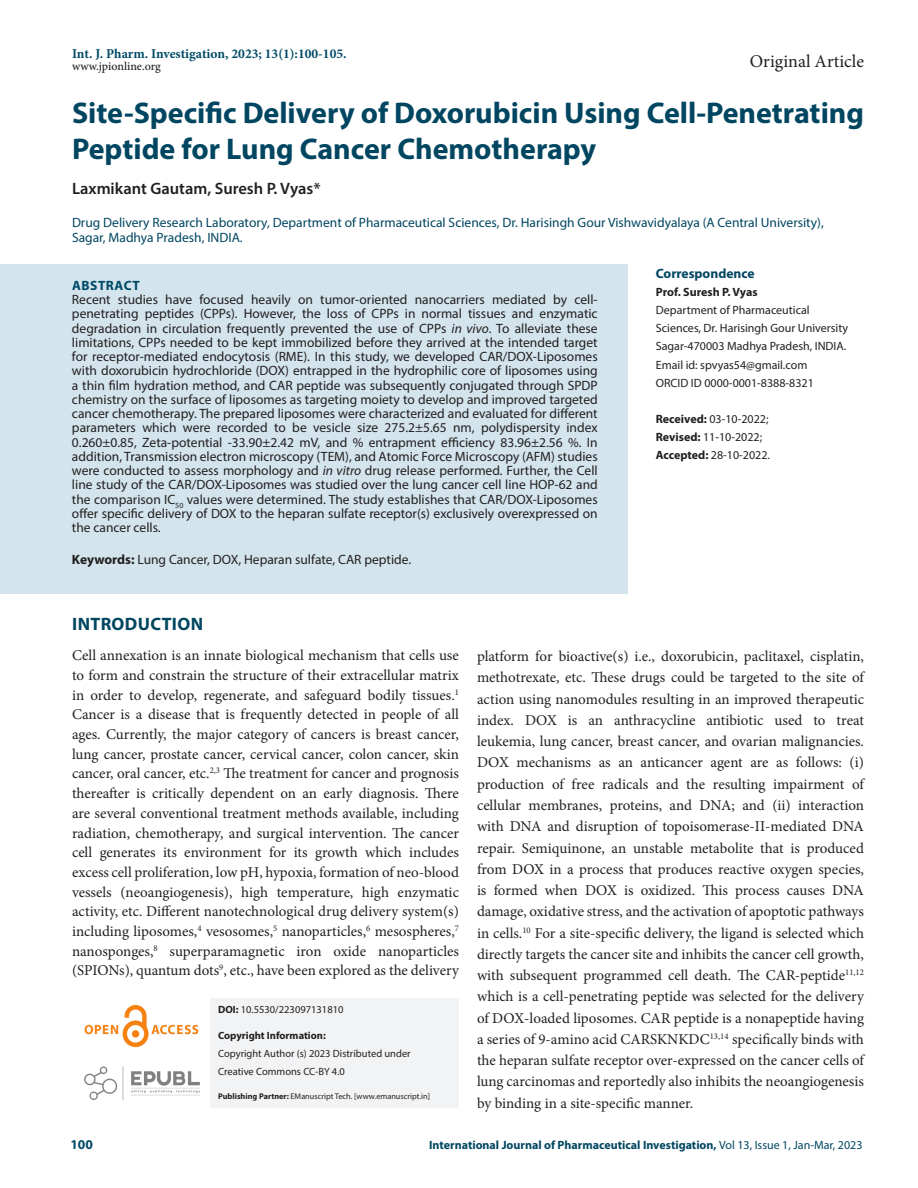
<style>
.page{position:relative;width:918px;height:1188px;background:#fff}
.page>*{position:absolute;margin:0;border:0;box-sizing:border-box;transform-origin:0 0}
.Art_Title{font:700 30px/36px "Myriad Pro";color:#004661}
.t1{font:18px "Minion Pro";color:#231f20}
.Heading_1{font:700 18px "Myriad Pro";letter-spacing:.02em;color:#004661}
.Author_Names{font:600 16.5px "Myriad Pro";color:#231f20}
.Body_text{font:15px/21.3px "Minion Pro";letter-spacing:-.005em;color:#231f20;text-align:justify}
.Abstract_TXT{font:13.5px/14.2px "Myriad Pro";color:#231f20;text-align:justify}
.Author_Affiliations{font:13.5px/15px "Myriad Pro";color:#004661}
.Keywords{font:13.5px "Myriad Pro";color:#231f20}
.t2{font:700 13.5px "Minion Pro";color:#004a67}
.corres{font:700 13.5px "Myriad Pro";color:#004661}
.ABS_Heading{font:700 13.5px "Myriad Pro";letter-spacing:.04em;color:#004a67}
.FooterText{font:700 13.5px "Myriad Pro";color:#004a67}
.Corrs_address{font:12px/18.1px "Myriad Pro";color:#231f20}
.FooterText-2{font:700 12px "Myriad Pro";color:#004661}
.Rec_Rev_Acc{font:12px "Myriad Pro";color:#231f20}
.t3{font:500 12px "Minion Pro";color:#231f20}
.corrs_author{font:700 12px "Myriad Pro";color:#231f20}
.CRT_Info{font:10.5px "Myriad Pro";color:#231f20}
.CRT_Info-2{font:700 10.5px "Myriad Pro";color:#231f20}
.EManuscript{font:8.25px "Myriad Pro";color:#231f20}
.s1{font-weight:700}
.s2{font-style:italic}
.s3{font-weight:400}
</style>
<div class="page">
<div style="left:0;top:265px;width:628px;height:329px;background:#d3e4ec"></div>
<img style="left:84px;top:1066px;width:116px;height:34px">
<img style="left:84px;top:1004px;width:115px;height:44px">
<div style="left:211px;top:998px;width:248px;height:110px;background:#f2f3f4"></div>
<p class="t2" style="left:72px;top:45px;width:276px">Int. J. Pharm. Investigation, 2023; 13(1):100-105.</p>
<p class="t3" style="left:72px;top:59px;width:90px">www.jpionline.org</p>
<p class="t1" style="left:750px;top:49px;width:116px">Original Article</p>
<p class="Art_Title" style="left:72px;top:94px;width:794px">Site-Specific Delivery of Doxorubicin Using Cell-Penetrating<br>Peptide for Lung Cancer Chemotherapy</p>
<p class="Author_Names" style="left:72px;top:178px;width:250px">Laxmikant Gautam, Suresh P. Vyas*</p>
<p class="Author_Affiliations" style="left:72px;top:215px;width:753px">Drug Delivery Research Laboratory, Department of Pharmaceutical Sciences, Dr. Harisingh Gour Vishwavidyalaya (A Central University),<br>Sagar, Madhya Pradesh, INDIA.</p>
<p class="corres" style="left:656px;top:264px;width:100px">Correspondence</p>
<p class="corrs_author" style="left:656px;top:284px;width:103px">Prof. Suresh P. Vyas</p>
<p class="Corrs_address" style="left:656px;top:301px;width:194px">Department of Pharmaceutical<br>Sciences, Dr. Harisingh Gour University<br>Sagar-470003 Madhya Pradesh, INDIA.</p>
<p class="Corrs_address" style="left:656px;top:355px;width:153px">Email id: spvyas54@gmail.com</p>
<p class="Corrs_address" style="left:656px;top:373px;width:160px">ORCID ID 0000-0001-8388-8321</p>
<p class="Rec_Rev_Acc" style="left:656px;top:412px;width:114px"><span class="s1">Received:</span> 03-10-2022;</p>
<p class="Rec_Rev_Acc" style="left:656px;top:430px;width:108px"><span class="s1">Revised:</span> 11-10-2022;</p>
<p class="Rec_Rev_Acc" style="left:656px;top:448px;width:116px"><span class="s1">Accepted:</span> 28-10-2022.</p>
<p class="ABS_Heading" style="left:72px;top:276px;width:69px">ABSTRACT</p>
<p class="Abstract_TXT" style="left:72px;top:292px;width:527px">Recent studies have focused heavily on tumor-oriented nanocarriers mediated by cell&shy;penetrating peptides (CPPs). However, the loss of CPPs in normal tissues and enzymatic degradation in circulation frequently prevented the use of CPPs <span class="s2">in vivo</span>. To alleviate these limitations, CPPs needed to be kept immobilized before they arrived at the intended target for receptor-mediated endocytosis (RME). In this study, we developed CAR/DOX-Liposomes with doxorubicin hydrochloride (DOX) entrapped in the hydrophilic core of liposomes using a thin film hydration method, and CAR peptide was subsequently conjugated through SPDP chemistry on the surface of liposomes as targeting moiety to develop and improved targeted cancer chemotherapy. The prepared liposomes were characterized and evaluated for different parameters which were recorded to be vesicle size 275.2±5.65 nm, polydispersity index 0.260±0.85, Zeta-potential -33.90±2.42 mV, and % entrapment efficiency 83.96±2.56 %. In addition, Transmission electron microscopy (TEM), and Atomic Force Microscopy (AFM) studies were conducted to assess morphology and <span class="s2">in vitro</span> drug release performed. Further, the Cell line study of the CAR/DOX-Liposomes was studied over the lung cancer cell line HOP-62 and the comparison IC<sub>50</sub> values were determined. The study establishes that CAR/DOX-Liposomes offer specific delivery of DOX to the heparan sulfate receptor(s) exclusively overexpressed on the cancer cells.</p>
<p class="Keywords" style="left:72px;top:551px;width:341px"><span class="s1">Keywords:</span> Lung Cancer, DOX, Heparan sulfate, CAR peptide.</p>
<p class="Heading_1" style="left:72px;top:612px;width:132px">INTRODUCTION</p>
<p class="Body_text" style="left:72px;top:646px;width:389px;line-height:19.6px">Cell annexation is an innate biological mechanism that cells use to form and constrain the structure of their extracellular matrix in order to develop, regenerate, and safeguard bodily tissues.<sup>1<br></sup>Cancer is a disease that is frequently detected in people of all ages. Currently, the major category of cancers is breast cancer, lung cancer, prostate cancer, cervical cancer, colon cancer, skin cancer, oral cancer, etc.<sup>2,3</sup> The treatment for cancer and prognosis thereafter is critically dependent on an early diagnosis. There are several conventional treatment methods available, including radiation, chemotherapy, and surgical intervention. The cancer cell generates its environment for its growth which includes excess cell proliferation, low pH, hypoxia, formation of neo-blood vessels (neoangiogenesis), high temperature, high enzymatic activity, etc. Different nanotechnological drug delivery system(s) including liposomes,<sup>4</sup> vesosomes,<sup>5</sup> nanoparticles,<sup>6</sup> mesospheres,<sup>7 </sup>nanosponges,<sup>8</sup> superparamagnetic iron oxide nanoparticles (SPIONs), quantum dots<sup>9</sup>, etc., have been explored as the delivery</p>
<p class="CRT_Info" style="left:218px;top:1003px;width:127px"><span class="s1">DOI:</span> 10.5530/223097131810</p>
<p class="CRT_Info-2" style="left:218px;top:1028px;width:109px">Copyright Information:</p>
<p class="CRT_Info" style="left:218px;top:1047px;width:194px">Copyright Author (s) 2023 Distributed under</p>
<p class="CRT_Info" style="left:218px;top:1065px;width:128px">Creative Commons CC-BY 4.0</p>
<p class="EManuscript" style="left:218px;top:1091px;width:214px"><span class="s1">Publishing Partner:</span> EManuscript Tech. [www.emanuscript.in]</p>
<p class="Body_text" style="left:477px;top:646px;width:389px">platform for bioactive(s) i.e., doxorubicin, paclitaxel, cisplatin, methotrexate, etc. These drugs could be targeted to the site of action using nanomodules resulting in an improved therapeutic index. DOX is an anthracycline antibiotic used to treat leukemia, lung cancer, breast cancer, and ovarian malignancies.<br>DOX mechanisms as an anticancer agent are as follows: (i) production of free radicals and the resulting impairment of cellular membranes, proteins, and DNA; and (ii) interaction with DNA and disruption of topoisomerase-II-mediated DNA repair. Semiquinone, an unstable metabolite that is produced from DOX in a process that produces reactive oxygen species, is formed when DOX is oxidized. This process causes DNA damage, oxidative stress, and the activation of apoptotic pathways in cells.<sup>10</sup> For a site-specific delivery, the ligand is selected which directly targets the cancer site and inhibits the cancer cell growth, with subsequent programmed cell death. The CAR-peptide<sup>11,12 </sup>which is a cell-penetrating peptide was selected for the delivery of DOX-loaded liposomes. CAR peptide is a nonapeptide having a series of 9-amino acid CARSKNKDC<sup>13,14</sup> specifically binds with the heparan sulfate receptor over-expressed on the cancer cells of lung carcinomas and reportedly also inhibits the neoangiogenesis by binding in a site-specific manner.</p>
<p class="FooterText" style="left:70px;top:1136px;width:24px">100</p>
<p class="FooterText-2" style="left:429px;top:1137px;width:435px">International Journal of Pharmaceutical Investigation, <span class="s3">Vol 13, Issue 1, Jan-Mar, 2023</span></p>
</div>
